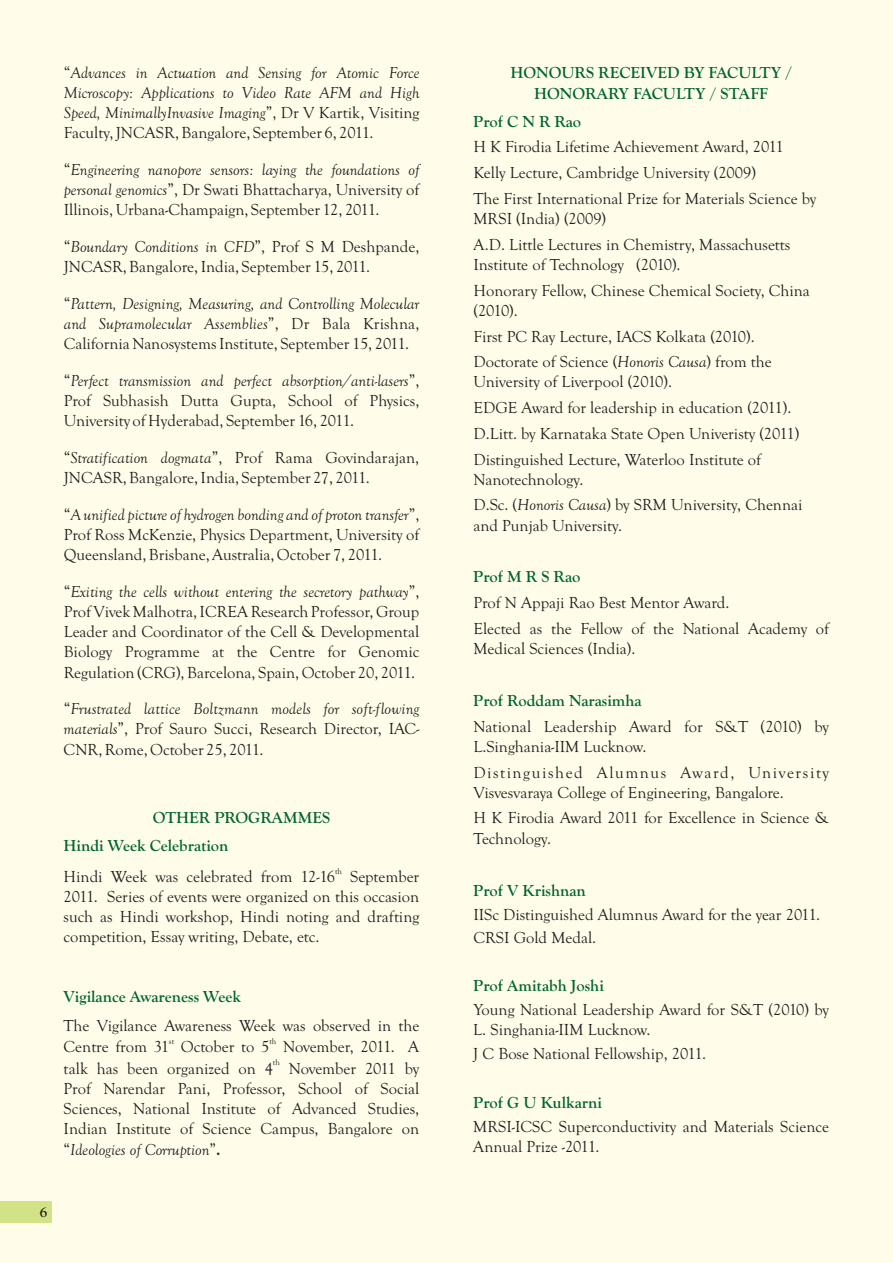
<style>
.page{position:relative;width:893px;height:1263px;background:#fffde9}
.page>*{position:absolute;margin:0;border:0;box-sizing:border-box;transform-origin:0 0}
.t1{font:16.5px/20.2px "Goudy Old Style T";color:#231f20}
.t2{font:italic 16.5px/20px "Goudy Old Style T";color:#231f20;text-align:justify}
.t3{font:700 16.5px/20.4px "Goudy Old Style T";color:#00652e;text-align:center}
.t4{font:16.5px/25.7px "Goudy Old Style T";letter-spacing:.095em;color:#231f20}
.t5{font:700 15px "Goudy Old Style T";color:#231f20}
.t6{font:8.25px "Goudy Old Style T";color:#231f20}
.s1{font-style:normal}
.s2{font-style:italic}
.s3{font-weight:700;font-style:normal}
</style>
<div class="page">
<div style="left:0;top:1201px;width:51px;height:21px;background:#d2e287"></div>
<p class="t2" style="left:64px;top:63px;width:357px"><span class="s1">“</span>Advances in Actuation and Sensing for Atomic Force Microscopy: Applications to Video Rate AFM and High Speed, MinimallyInvasive Imaging<span class="s1">”, Dr V Kartik, Visiting Faculty, JNCASR, Bangalore, September 6, 2011.</span></p>
<p class="t3" style="left:510px;top:63px;width:283px">HONOURS RECEIVED BY FACULTY /<br>HONORARY FACULTY / STAFF</p>
<p class="t3" style="left:473px;top:111px;width:109px">Prof C N R Rao</p>
<p class="t1" style="left:473px;top:137px;width:312px">H K Firodia Lifetime Achievement Award, 2011</p>
<p class="t2" style="left:64px;top:159px;width:357px"><span class="s1">“</span>Engineering nanopore sensors: laying the foundations of</p>
<p class="t1" style="left:473px;top:163px;width:284px">Kelly Lecture, Cambridge University (2009)</p>
<p class="t1" style="left:64px;top:179px;width:357px"><span class="s2">personal genomics</span>”, Dr Swati Bhattacharya, University of</p>
<p class="t1" style="left:473px;top:188px;width:344px">The First International Prize for Materials Science by</p>
<p class="t1" style="left:64px;top:199px;width:317px">Illinois, Urbana-Champaign, September 12, 2011.</p>
<p class="t1" style="left:473px;top:208px;width:134px">MRSI (India) (2009)</p>
<p class="t2" style="left:64px;top:236px;width:357px"><span class="s1">“</span>Boundary Conditions in CFD<span class="s1">”, Prof S M Deshpande,</span></p>
<p class="t1" style="left:473px;top:234px;width:318px">A.D. Little Lectures in Chemistry, Massachusetts</p>
<p class="t1" style="left:64px;top:256px;width:308px">JNCASR, Bangalore, India, September 15, 2011.</p>
<p class="t1" style="left:473px;top:252px;width:338px;line-height:25.7px">Institute of Technology (2010).<br>Honorary Fellow, Chinese Chemical Society, China</p>
<p class="t2" style="left:64px;top:293px;width:357px"><span class="s1">“</span>Pattern, Designing, Measuring, and Controlling Molecular</p>
<p class="t1" style="left:473px;top:300px;width:46px">(2010).</p>
<p class="t2" style="left:64px;top:313px;width:357px">and Supramolecular Assemblies<span class="s1">”, Dr Bala Krishna,</span></p>
<p class="t1" style="left:473px;top:326px;width:283px">First PC Ray Lecture, IACS Kolkata (2010).</p>
<p class="t1" style="left:64px;top:333px;width:347px">California Nanosystems Institute, September 15, 2011.</p>
<p class="t1" style="left:473px;top:352px;width:300px">Doctorate of Science (<span class="s2">Honoris Causa</span>) from the</p>
<p class="t2" style="left:64px;top:370px;width:357px"><span class="s1">“</span>Perfect transmission and perfect absorption/anti-lasers<span class="s1">”,</span></p>
<p class="t1" style="left:473px;top:372px;width:200px">University of Liverpool (2010).</p>
<p class="t1" style="left:64px;top:390px;width:357px">Prof Subhasish Dutta Gupta, School of Physics,</p>
<p class="t1" style="left:473px;top:398px;width:319px">EDGE Award for leadership in education (2011).</p>
<p class="t1" style="left:64px;top:410px;width:292px">University of Hyderabad, September 16, 2011.</p>
<p class="t1" style="left:473px;top:423px;width:327px">D.Litt. by Karnataka State Open Univeristy (2011)</p>
<p class="t1" style="left:64px;top:447px;width:357px">“<span class="s2">Stratification dogmata</span>”, Prof Rama Govindarajan,</p>
<p class="t1" style="left:473px;top:449px;width:289px">Distinguished Lecture, Waterloo Institute of</p>
<p class="t1" style="left:64px;top:467px;width:308px">JNCASR, Bangalore, India, September 27, 2011.</p>
<p class="t1" style="left:473px;top:466px;width:331px;line-height:25.7px">Nanotechnology.<br>D.Sc. (<span class="s2">Honoris Causa</span>) by SRM University, Chennai</p>
<p class="t2" style="left:64px;top:504px;width:357px"><span class="s1">“</span>A unified picture of hydrogen bonding and of proton transfer<span class="s1">”,</span></p>
<p class="t1" style="left:473px;top:515px;width:150px">and Punjab University.</p>
<p class="t1" style="left:64px;top:524px;width:357px">Prof Ross McKenzie, Physics Department, University of<br>Queensland, Brisbane, Australia, October 7, 2011.</p>
<p class="t2" style="left:64px;top:581px;width:357px"><span class="s1">“</span>Exiting the cells without entering the secretory pathway<span class="s1">”,</span></p>
<p class="t3" style="left:473px;top:567px;width:109px">Prof M R S Rao</p>
<p class="t1" style="left:473px;top:592px;width:258px">Prof N Appaji Rao Best Mentor Award.</p>
<p class="t1" style="left:64px;top:601px;width:357px">Prof Vivek Malhotra, ICREA Research Professor, Group<br>Leader and Coordinator of the Cell &amp; Developmental</p>
<p class="t1" style="left:473px;top:618px;width:357px">Elected as the Fellow of the National Academy of</p>
<p class="t1" style="left:64px;top:642px;width:162px">Biology Programme at</p>
<p class="t1" style="left:473px;top:638px;width:163px">Medical Sciences (India).</p>
<p class="t1" style="left:64px;top:642px;width:357px;text-align:right">the Centre for Genomic<br>Regulation (CRG), Barcelona, Spain, October 20, 2011.</p>
<p class="t2" style="left:64px;top:699px;width:357px"><span class="s1">“</span>Frustrated lattice Boltzmann models for soft-flowing materials<span class="s1">”, Prof Sauro Succi, Research Director, IAC-</span></p>
<p class="t3" style="left:473px;top:690px;width:170px">Prof Roddam Narasimha</p>
<p class="t1" style="left:473px;top:716px;width:357px">National Leadership Award for S&amp;T (2010) by</p>
<p class="t1" style="left:64px;top:739px;width:201px">CNR, Rome, October 25, 2011.</p>
<p class="t4" style="left:473px;top:734px;width:357px">L.Singhania-IIM Lucknow.<br>Distinguished Alumnus Award, University</p>
<p class="t1" style="left:473px;top:779px;width:357px;line-height:25.7px">Visvesvaraya College of Engineering, Bangalore.<br>H K Firodia Award 2011 for Excellence in Science &amp;</p>
<p class="t1" style="left:473px;top:828px;width:79px">Technology.</p>
<p class="t6" style="left:335px;top:866px;width:8px">th</p>
<p class="t1" style="left:64px;top:866px;width:357px;text-align:justify">Hindi Week was celebrated from 12-16 September 2011. Series of events were organized on this occasion such as Hindi workshop, Hindi noting and drafting</p>
<p class="t3" style="left:64px;top:803px;width:268px;line-height:27.9px;text-align:left;text-indent:89px">OTHER PROGRAMMES<br>Hindi Week Celebration</p>
<p class="t3" style="left:473px;top:880px;width:114px">Prof V Krishnan</p>
<p class="t1" style="left:473px;top:904px;width:348px">IISc Distinguished Alumnus Award for the year 2011.</p>
<p class="t1" style="left:64px;top:927px;width:257px">competition, Essay writing, Debate, etc.</p>
<p class="t1" style="left:473px;top:928px;width:124px">CRSI Gold Medal.</p>
<p class="t3" style="left:473px;top:976px;width:132px">Prof Amitabh Joshi</p>
<p class="t3" style="left:64px;top:986px;width:179px">Vigilance Awareness Week</p>
<p class="t1" style="left:473px;top:1000px;width:357px">Young National Leadership Award for S&amp;T (2010) by</p>
<p class="t1" style="left:64px;top:1015px;width:357px">The Vigilance Awareness Week was observed in the</p>
<p class="t1" style="left:473px;top:1020px;width:179px">L. Singhania-IIM Lucknow.</p>
<p class="t6" style="left:169px;top:1036px;width:7px">st</p>
<p class="t6" style="left:269px;top:1036px;width:8px">th</p>
<p class="t1" style="left:64px;top:1037px;width:357px">Centre from 31 October to 5 November, 2011. A</p>
<p class="t1" style="left:473px;top:1044px;width:234px">J C Bose National Fellowship, 2011.</p>
<p class="t6" style="left:273px;top:1058px;width:8px">th</p>
<p class="t1" style="left:64px;top:1058px;width:357px;text-align:justify">talk has been organized on 4 November 2011 by Prof Narendar Pani, Professor, School of Social Sciences, National Institute of Advanced Studies, Indian Institute of Science Campus, Bangalore on</p>
<p class="t3" style="left:473px;top:1092px;width:130px">Prof G U Kulkarni</p>
<p class="t1" style="left:473px;top:1116px;width:357px">MRSI-ICSC Superconductivity and Materials Science</p>
<p class="t2" style="left:64px;top:1139px;width:159px"><span class="s1">“</span>Ideologies of Corruption<span class="s1">”</span><span class="s3">.</span></p>
<p class="t1" style="left:473px;top:1136px;width:128px">Annual Prize -2011.</p>
<p class="t5" style="left:40px;top:1203px;width:9px">6</p>
</div>
